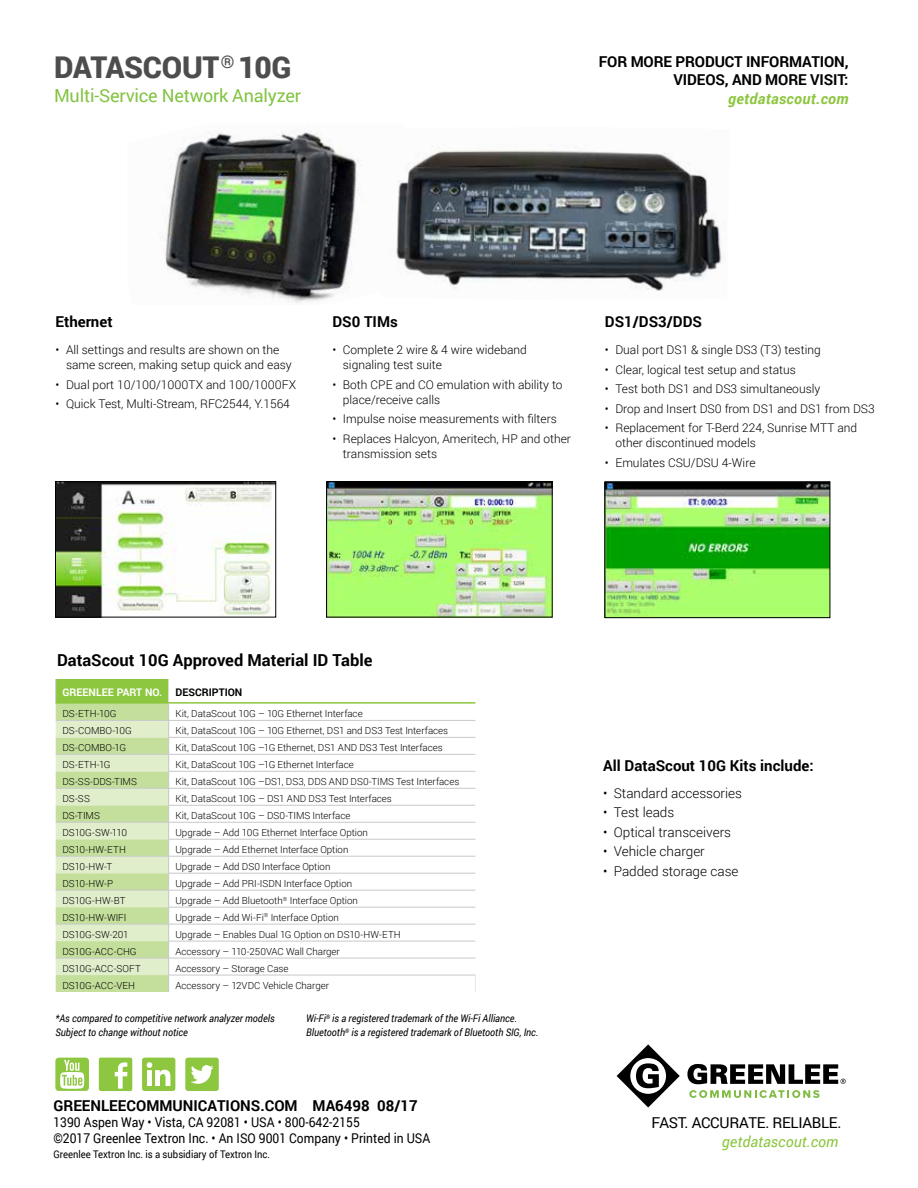
<style>
.page{position:relative;width:918px;height:1188px;background:#fff}
.page>*{position:absolute;margin:0;border:0;box-sizing:border-box;transform-origin:0 0}
.t1{font:900 30px "Roboto";letter-spacing:-.01em;color:#4d4d4f}
.t2{font:18px "Roboto";letter-spacing:-.01em;color:#82c341}
.t3{font:700 16.5px "Roboto";color:#000}
.t4{font:700 15px/18px "Roboto";color:#000;text-align:right}
.t5{font:15px "Roboto";letter-spacing:-.02em;color:#000}
.t6{font:italic 700 15px "Roboto";letter-spacing:.02em;color:#8dc63f}
.t7{font:italic 15px "Roboto";color:#8dc63f}
.t8{font:13.5px/16.2px "Roboto";color:#000;scale:.9 1}
.t9{font:300 13.5px "Roboto";color:#000}
.t10{font:300 12px/15px "Roboto";color:#000}
.t11{font:italic 10.5px/14.1px "Roboto";color:#000;scale:.9 1}
.t12{font:10.5px "Roboto";color:#000;scale:.9 1}
.t13{font:700 10.5px "Roboto";color:#fff}
.t14{font:700 10.5px "Roboto";color:#000}
.t15{font:300 9.75px "Roboto";color:#000}
</style>
<div class="page">
<svg style="left:142px;top:1058px;width:33px;height:33px"></svg>
<svg style="left:99px;top:1058px;width:33px;height:33px"></svg>
<svg style="left:185px;top:1058px;width:34px;height:33px"></svg>
<svg style="left:55px;top:1058px;width:34px;height:33px"></svg>
<hr style="left:169px;top:754px;width:306px;height:1px;background:#c7c8ca">
<hr style="left:168px;top:771px;width:307px;height:1px;background:#c7c8ca">
<hr style="left:169px;top:788px;width:306px;height:1px;background:#c7c8ca">
<hr style="left:168px;top:805px;width:307px;height:1px;background:#c7c8ca">
<hr style="left:169px;top:822px;width:306px;height:1px;background:#c7c8ca">
<hr style="left:168px;top:839px;width:307px;height:1px;background:#c7c8ca">
<hr style="left:169px;top:856px;width:306px;height:1px;background:#c7c8ca">
<hr style="left:168px;top:873px;width:307px;height:1px;background:#c7c8ca">
<hr style="left:169px;top:890px;width:306px;height:1px;background:#c7c8ca">
<hr style="left:168px;top:907px;width:307px;height:1px;background:#c7c8ca">
<hr style="left:169px;top:924px;width:306px;height:1px;background:#c7c8ca">
<hr style="left:168px;top:941px;width:307px;height:1px;background:#c7c8ca">
<hr style="left:169px;top:958px;width:306px;height:1px;background:#c7c8ca">
<hr style="left:168px;top:975px;width:308px;height:1px;background:#c7c8ca">
<hr style="left:169px;top:720px;width:306px;height:1px;background:#c7c8ca">
<hr style="left:168px;top:737px;width:307px;height:1px;background:#c7c8ca">
<hr style="left:169px;top:702px;width:306px;height:2px;background:#8dc63f">
<svg style="left:475px;top:975px;width:1px;height:17px"></svg>
<svg style="left:55px;top:679px;width:114px;height:313px;background:#cce3aa"></svg>
<img style="left:159px;top:129px;width:202px;height:174px">
<img style="left:396px;top:146px;width:329px;height:145px">
<svg style="left:617px;top:1044px;width:63px;height:64px"></svg>
<svg style="left:687px;top:1064px;width:159px;height:20px"></svg>
<svg style="left:689px;top:1090px;width:131px;height:8px"></svg>
<img style="left:57px;top:484px;width:217px;height:131px">
<div style="left:55px;top:482px;width:221px;height:135px;border:1px solid #000"></div>
<img style="left:328px;top:484px;width:222px;height:131px">
<div style="left:326px;top:482px;width:226px;height:135px;border:1px solid #000"></div>
<img style="left:607px;top:484px;width:221px;height:132px">
<div style="left:605px;top:482px;width:225px;height:136px;border:1px solid #000"></div>
<h1 class="t1" style="left:54px;top:46px;width:239px">DATASCOUT<sup>®</sup> 10G</h1>
<h2 class="t2" style="left:54px;top:83px;width:248px">Multi-Service Network Analyzer</h2>
<h3 class="t4" style="left:599px;top:53px;width:251px">FOR MORE PRODUCT INFORMATION,<br>VIDEOS, AND MORE VISIT:</h3>
<h3 class="t6" style="left:728px;top:88px;width:122px">getdatascout.com</h3>
<h3 class="t4" style="left:56px;top:312px;width:59px">Ethernet</h3>
<p class="t10" style="left:66px;top:342px;width:227px;text-indent:-10px">• All settings and results are shown on the same screen, making setup quick and easy</p>
<p class="t10" style="left:56px;top:377px;width:242px">• Dual port 10/100/1000TX and 100/1000FX</p>
<p class="t10" style="left:56px;top:396px;width:236px">• Quick Test, Multi-Stream, RFC2544, Y.1564</p>
<h3 class="t4" style="left:332px;top:312px;width:67px">DS0 TIMs</h3>
<p class="t10" style="left:343px;top:342px;width:186px;text-indent:-10px">• Complete 2 wire &amp; 4 wire wideband signaling test suite</p>
<p class="t10" style="left:343px;top:377px;width:221px;text-indent:-10px">• Both CPE and CO emulation with ability to place/receive calls</p>
<p class="t10" style="left:332px;top:411px;width:226px">• Impulse noise measurements with filters</p>
<p class="t10" style="left:343px;top:431px;width:230px;text-indent:-10px">• Replaces Halcyon, Ameritech, HP and other transmission sets</p>
<h3 class="t4" style="left:605px;top:312px;width:99px">DS1/DS3/DDS</h3>
<p class="t10" style="left:605px;top:342px;width:217px">• Dual port DS1 &amp; single DS3 (T3) testing</p>
<p class="t10" style="left:605px;top:362px;width:193px">• Clear, logical test setup and status</p>
<p class="t10" style="left:605px;top:381px;width:217px">• Test both DS1 and DS3 simultaneously</p>
<p class="t10" style="left:605px;top:401px;width:271px">• Drop and Insert DS0 from DS1 and DS1 from DS3</p>
<p class="t10" style="left:615px;top:420px;width:243px;text-indent:-10px">• Replacement for T-Berd 224, Sunrise MTT and other discontinued models</p>
<p class="t10" style="left:605px;top:455px;width:152px">• Emulates CSU/DSU 4-Wire</p>
<h3 class="t3" style="left:57px;top:648px;width:317px">DataScout 10G Approved Material ID Table</h3>
<p class="t13" style="left:63px;top:685px;width:101px">GREENLEE PART NO.</p>
<p class="t14" style="left:176px;top:685px;width:68px">DESCRIPTION</p>
<p class="t15" style="left:62px;top:707px;width:55px">DS-ETH-10G</p>
<p class="t15" style="left:175px;top:707px;width:189px">Kit, DataScout 10G – 10G Ethernet Interface</p>
<p class="t15" style="left:62px;top:724px;width:71px">DS-COMBO-10G</p>
<p class="t15" style="left:175px;top:724px;width:274px">Kit, DataScout 10G – 10G Ethernet, DS1 and DS3 Test Interfaces</p>
<p class="t15" style="left:62px;top:741px;width:65px">DS-COMBO-1G</p>
<p class="t15" style="left:175px;top:741px;width:269px">Kit, DataScout 10G –1G Ethernet, DS1 AND DS3 Test Interfaces</p>
<p class="t15" style="left:62px;top:758px;width:50px">DS-ETH-1G</p>
<p class="t15" style="left:175px;top:758px;width:180px">Kit, DataScout 10G –1G Ethernet Interface</p>
<p class="t15" style="left:62px;top:775px;width:76px">DS-SS-DDS-TIMS</p>
<p class="t15" style="left:175px;top:775px;width:285px">Kit, DataScout 10G –DS1, DS3, DDS AND DS0-TIMS Test Interfaces</p>
<p class="t15" style="left:62px;top:792px;width:29px">DS-SS</p>
<p class="t15" style="left:175px;top:792px;width:218px">Kit, DataScout 10G – DS1 AND DS3 Test Interfaces</p>
<p class="t15" style="left:62px;top:809px;width:39px">DS-TIMS</p>
<p class="t15" style="left:175px;top:809px;width:177px">Kit, DataScout 10G – DS0-TIMS Interface</p>
<p class="t15" style="left:62px;top:826px;width:66px">DS10G-SW-110</p>
<p class="t15" style="left:175px;top:826px;width:194px">Upgrade – Add 10G Ethernet Interface Option</p>
<p class="t15" style="left:62px;top:843px;width:65px">DS10-HW-ETH</p>
<p class="t15" style="left:175px;top:843px;width:175px">Upgrade – Add Ethernet Interface Option</p>
<p class="t15" style="left:62px;top:860px;width:51px">DS10-HW-T</p>
<p class="t15" style="left:175px;top:860px;width:157px">Upgrade – Add DS0 Interface Option</p>
<p class="t15" style="left:62px;top:877px;width:52px">DS10-HW-P</p>
<p class="t15" style="left:175px;top:877px;width:178px">Upgrade – Add PRI-ISDN Interface Option</p>
<p class="t15" style="left:62px;top:894px;width:65px">DS10G-HW-BT</p>
<p class="t15" style="left:175px;top:894px;width:184px">Upgrade – Add Bluetooth<sup>®</sup> Interface Option</p>
<p class="t15" style="left:62px;top:911px;width:66px">DS10-HW-WIFI</p>
<p class="t15" style="left:175px;top:911px;width:165px">Upgrade – Add Wi-Fi<sup>®</sup> Interface Option</p>
<p class="t15" style="left:62px;top:928px;width:68px">DS10G-SW-201</p>
<p class="t15" style="left:175px;top:928px;width:227px">Upgrade – Enables Dual 1G Option on DS10-HW-ETH</p>
<p class="t15" style="left:62px;top:944px;width:76px">DS10G-ACC-CHG</p>
<p class="t15" style="left:175px;top:944px;width:166px">Accessory – 110-250VAC Wall Charger</p>
<p class="t15" style="left:62px;top:961px;width:80px">DS10G-ACC-SOFT</p>
<p class="t15" style="left:175px;top:961px;width:115px">Accessory – Storage Case</p>
<p class="t15" style="left:62px;top:978px;width:74px">DS10G-ACC-VEH</p>
<p class="t15" style="left:175px;top:978px;width:155px">Accessory – 12VDC Vehicle Charger</p>
<p class="t11" style="left:56px;top:1011px;width:245px">*As compared to competitive network analyzer models<br>Subject to change without notice</p>
<p class="t11" style="left:306px;top:1011px;width:260px">Wi-Fi<sup>®</sup> is a registered trademark of the Wi-Fi Alliance.<br>Bluetooth<sup>®</sup> is a registered trademark of Bluetooth SIG, Inc.</p>
<h3 class="t4" style="left:53px;top:1096px;width:366px">GREENLEECOMMUNICATIONS.COM MA6498 08/17</h3>
<h3 class="t8" style="left:53px;top:1114px;width:420px">1390 Aspen Way • Vista, CA 92081 • USA • 800-642-2155<br>©2017 Greenlee Textron Inc. • An ISO 9001 Company • Printed in USA</h3>
<p class="t12" style="left:53px;top:1147px;width:242px">Greenlee Textron Inc. is a subsidiary of Textron Inc.</p>
<h3 class="t4" style="left:603px;top:756px;width:212px">All DataScout 10G Kits include:</h3>
<h3 class="t9" style="left:603px;top:784px;width:140px">• Standard accessories</h3>
<h3 class="t9" style="left:603px;top:803px;width:73px">• Test leads</h3>
<h3 class="t9" style="left:603px;top:823px;width:129px">• Optical transceivers</h3>
<h3 class="t9" style="left:603px;top:842px;width:103px">• Vehicle charger</h3>
<h3 class="t9" style="left:603px;top:862px;width:137px">• Padded storage case</h3>
<h3 class="t5" style="left:652px;top:1113px;width:191px">FAST. ACCURATE. RELIABLE.</h3>
<h3 class="t7" style="left:722px;top:1131px;width:118px">getdatascout.com</h3>
</div>
